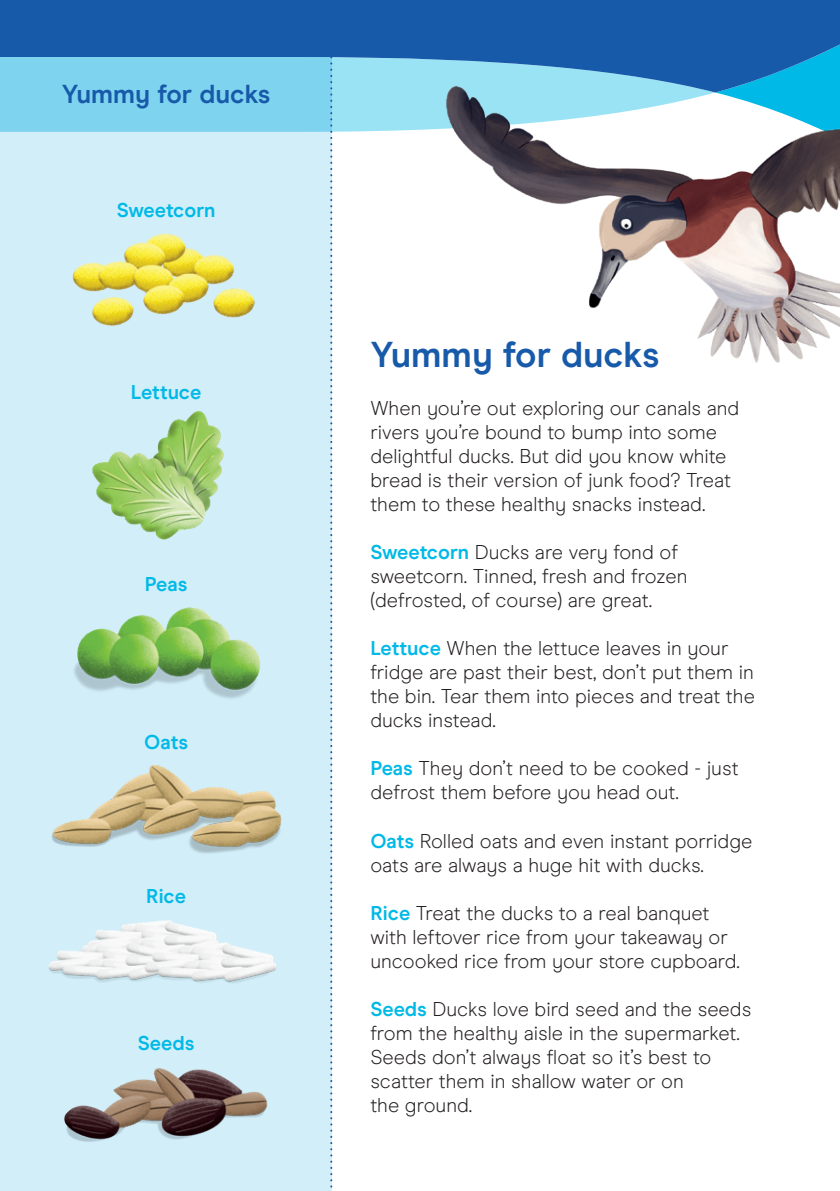
<style>
.page{position:relative;width:840px;height:1191px;background:#fff}
.page>*{position:absolute;margin:0;border:0;box-sizing:border-box;transform-origin:0 0}
.t1{font:700 36px "Modern Era";color:#185aaa}
.t2{font:700 26px "Modern Era";color:#185aaa}
.t3{font:300 20px/24px "Modern Era";color:#231f20}
.t4{font:700 20px "Modern Era";color:#00b9e7}
.s1{font-weight:700;color:#00b9e7}
</style>
<div class="page">
<div style="left:0;top:0;width:331px;height:1191px;background:#d1eef9"></div>
<div style="left:0;top:0;width:354px;height:57px;background:#185aaa"></div>
<svg style="left:0;top:57px;width:354px;height:75px;background:#7fd3ef"></svg>
<img style="left:354px;top:0;width:485px;height:363px">
<img style="left:72px;top:233px;width:183px;height:93px">
<img style="left:92px;top:411px;width:132px;height:129px">
<img style="left:74px;top:607px;width:187px;height:92px">
<img style="left:51px;top:765px;width:231px;height:89px">
<img style="left:49px;top:920px;width:228px;height:63px">
<img style="left:64px;top:1068px;width:204px;height:74px">
<svg style="left:330px;top:0;width:2px;height:1191px"></svg>
<h2 class="t2" style="left:62px;top:79px;width:210px">Yummy for ducks</h2>
<p class="t4" style="left:117px;top:198px;width:100px">Sweetcorn</p>
<p class="t4" style="left:131px;top:380px;width:72px">Lettuce</p>
<p class="t4" style="left:145px;top:572px;width:44px">Peas</p>
<p class="t4" style="left:144px;top:730px;width:45px">Oats</p>
<p class="t4" style="left:146px;top:884px;width:41px">Rice</p>
<p class="t4" style="left:138px;top:1031px;width:58px">Seeds</p>
<h1 class="t1" style="left:370px;top:333px;width:290px">Yummy for ducks</h1>
<p class="t3" style="left:370px;top:396px;width:370px">When you’re out exploring our canals and rivers you’re bound to bump into some delightful ducks. But did you know white bread is their version of junk food? Treat them to these healthy snacks instead.</p>
<p class="t3" style="left:370px;top:540px;width:318px"><span class="s1">Sweetcorn</span> Ducks are very fond of sweetcorn. Tinned, fresh and frozen (defrosted, of course) are great.</p>
<p class="t3" style="left:370px;top:636px;width:386px"><span class="s1">Lettuce</span> When the lettuce leaves in your fridge are past their best, don’t put them in the bin. Tear them into pieces and treat the ducks instead.</p>
<p class="t3" style="left:370px;top:756px;width:369px"><span class="s1">Peas</span> They don’t need to be cooked - just defrost them before you head out.</p>
<p class="t3" style="left:370px;top:828px;width:383px"><span class="s1">Oats</span> Rolled oats and even instant porridge oats are always a huge hit with ducks.</p>
<p class="t3" style="left:370px;top:900px;width:371px"><span class="s1">Rice</span> Treat the ducks to a real banquet with leftover rice from your takeaway or uncooked rice from your store cupboard.</p>
<p class="t3" style="left:370px;top:996px;width:382px"><span class="s1">Seeds</span> Ducks love bird seed and the seeds from the healthy aisle in the supermarket.<br>Seeds don’t always float so it’s best to scatter them in shallow water or on<br>the ground.</p>
</div>
